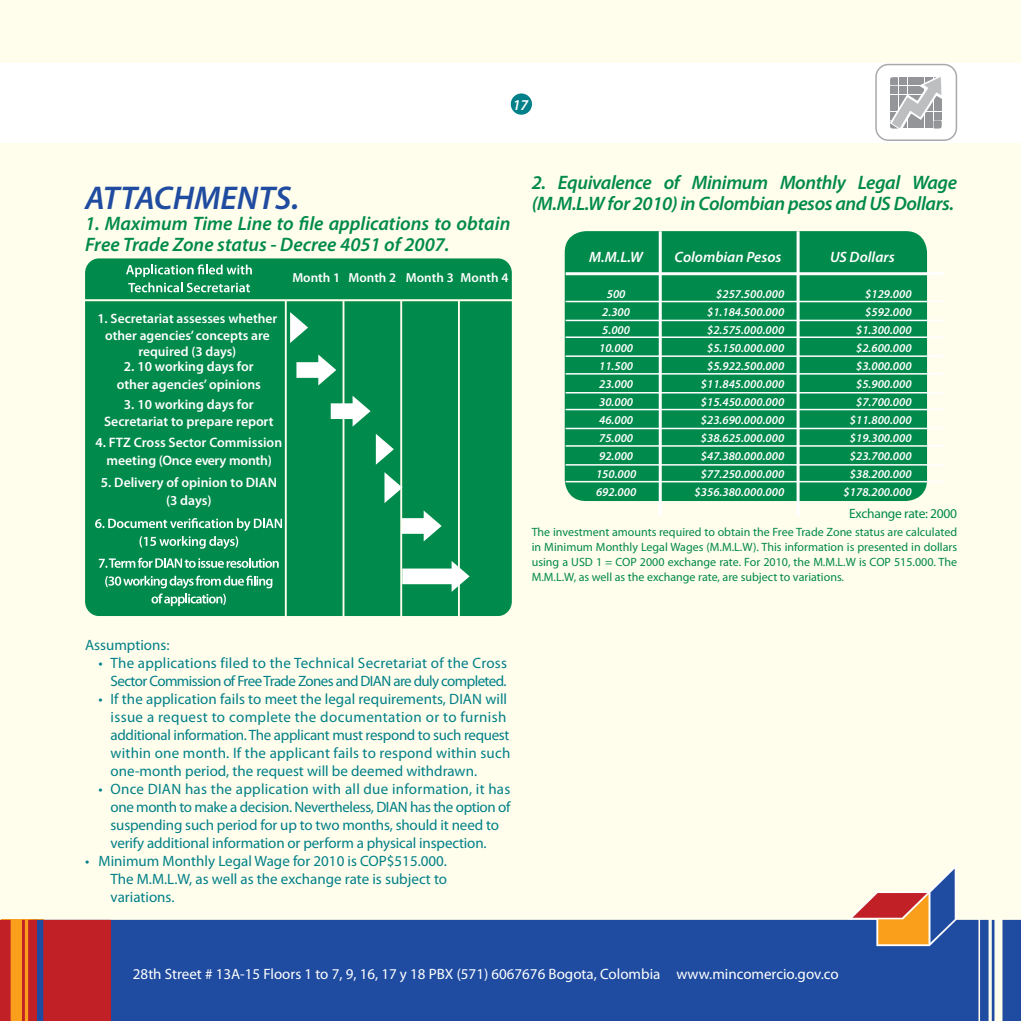
<style>
.page{position:relative;width:1021px;height:1021px;background:#fff}
.page>*{position:absolute;margin:0;border:0;box-sizing:border-box;transform-origin:0 0}
.t1{font:italic 600 33px "Myriad Pro";color:#1f4ba0}
.t2{font:italic 600 19.5px/21px "Myriad Pro";letter-spacing:-.015em;color:#008a4b}
.t3{font:15px/18px "Myriad Pro";color:#008088}
.t4{font:15px/18px "Myriad Pro";letter-spacing:-.025em;color:#008088;text-align:right}
.t5{font:15px "Myriad Pro";color:#fff}
.t6{font:italic 600 15px "Myriad Pro";color:#fff}
.t7{font:600 13.65px/17.9px "Myriad Pro";color:#fff;text-align:center}
.t8{font:600 13.5px/16.2px "Myriad Pro";color:#fff;text-align:center}
.t9{font:13.5px "Myriad Pro";letter-spacing:-.02em;color:#008a4b}
.t10{font:600 13.2px "Myriad Pro";color:#fff}
.t11{font:italic 600 12px/18px "Myriad Pro";color:#fff;text-align:right}
.t12{font:12px/15px "Myriad Pro";color:#00884a;text-align:justify}
</style>
<div class="page">
<div style="left:0;top:0;width:1020px;height:1020px;background:#fffdec"></div>
<div style="left:0;top:63px;width:1020px;height:80px;background:#fff"></div>
<div style="left:111px;top:919px;width:909px;height:101px;background:#1f4ba0"></div>
<svg style="left:0;top:919px;width:111px;height:101px;background:#be332c"></svg>
<hr style="left:0;top:920px;width:1px;height:100px;background:#c02026">
<svg style="left:848px;top:866px;width:108px;height:80px"></svg>
<div style="left:510px;top:93px;width:22px;height:22px;background:#008088;border-radius:50%"></div>
<div style="left:85px;top:258px;width:427px;height:358px;background:#008a4b"></div>
<svg style="left:126px;top:264px;width:126px;height:28px;background:#40a778"></svg>
<svg style="left:95px;top:518px;width:187px;height:31px;background:#2d9e6b"></svg>
<svg style="left:99px;top:558px;width:180px;height:10px;background:#60b58e"></svg>
<svg style="left:105px;top:575px;width:167px;height:31px;background:#30a06d"></svg>
<svg style="left:290px;top:312px;width:18px;height:31px"></svg>
<svg style="left:376px;top:434px;width:18px;height:30px"></svg>
<svg style="left:384px;top:472px;width:18px;height:31px"></svg>
<svg style="left:296px;top:354px;width:40px;height:31px"></svg>
<svg style="left:331px;top:395px;width:39px;height:31px"></svg>
<svg style="left:402px;top:510px;width:39px;height:31px"></svg>
<svg style="left:402px;top:561px;width:67px;height:31px;background:#84c6a8"></svg>
<svg style="left:890px;top:77px;width:52px;height:52px"></svg>
<div style="left:875px;top:64px;width:82px;height:77px;border:2px solid #a7a9ac;border-radius:12px"></div>
<div style="left:564px;top:231px;width:363px;height:270px;background:#008a4b;border-radius:21px"></div>
<hr style="left:565px;top:272px;width:378px;height:3px;background:#fff">
<hr style="left:658px;top:231px;width:3px;height:285px;background:#fff">
<hr style="left:796px;top:231px;width:3px;height:285px;background:#fff">
<hr style="left:565px;top:301px;width:378px;height:1px;background:#fff">
<hr style="left:565px;top:320px;width:378px;height:1px;background:#fff">
<hr style="left:565px;top:336px;width:378px;height:2px;background:#fff">
<hr style="left:565px;top:355px;width:378px;height:2px;background:#fff">
<hr style="left:565px;top:373px;width:378px;height:1px;background:#fff">
<hr style="left:565px;top:392px;width:378px;height:1px;background:#fff">
<hr style="left:565px;top:409px;width:378px;height:1px;background:#fff">
<hr style="left:565px;top:428px;width:378px;height:1px;background:#fff">
<hr style="left:565px;top:445px;width:378px;height:1px;background:#fff">
<hr style="left:565px;top:464px;width:378px;height:1px;background:#fff">
<hr style="left:565px;top:481px;width:378px;height:1px;background:#fff">
<p class="t6" style="left:513px;top:95px;width:17px">17</p>
<h1 class="t1" style="left:85px;top:177px;width:216px">ATTACHMENTS.</h1>
<h2 class="t2" style="left:85px;top:212px;width:427px">1. Maximum Time Line to file applications to obtain<br>Free Trade Zone status - Decree 4051 of 2007.</h2>
<p class="t10" style="left:292px;top:269px;width:218px">Month 1 Month 2 Month 3 Month 4</p>
<p class="t8" style="left:97px;top:310px;width:181px">1. Secretariat assesses whether other agencies’ concepts are required (3 days)</p>
<p class="t7" style="left:117px;top:357px;width:146px">2. 10 working days for other agencies’ opinions</p>
<p class="t7" style="left:104px;top:395px;width:171px">3. 10 working days for<br>Secretariat to prepare report</p>
<p class="t7" style="left:95px;top:433px;width:188px">4. FTZ Cross Sector Commission meeting (Once every month)</p>
<p class="t7" style="left:101px;top:473px;width:177px">5. Delivery of opinion to DIAN (3 days)</p>
<h2 class="t2" style="left:531px;top:171px;width:427px">2. Equivalence of Minimum Monthly Legal Wage (M.M.L.W for 2010) in Colombian pesos and US Dollars.</h2>
<p class="t6" style="left:589px;top:247px;width:55px">M.M.L.W</p>
<p class="t11" style="left:596px;top:284px;width:42px;text-align:center">500<br>2.300<br>5.000<br>10.000<br>11.500<br>23.000<br>30.000<br>46.000<br>75.000<br>92.000<br>150.000<br>692.000</p>
<p class="t6" style="left:674px;top:247px;width:108px">Colombian Pesos</p>
<p class="t11" style="left:694px;top:284px;width:91px">$257.500.000 $1.184.500.000 $2.575.000.000 $5.150.000.000 $5.922.500.000 $11.845.000.000 $15.450.000.000 $23.690.000.000 $38.625.000.000 $47.380.000.000 $77.250.000.000 $356.380.000.000</p>
<p class="t6" style="left:830px;top:247px;width:66px">US Dollars</p>
<p class="t11" style="left:843px;top:284px;width:69px">$129.000 $592.000 $1.300.000 $2.600.000 $3.000.000 $5.900.000 $7.700.000 $11.800.000 $19.300.000 $23.700.000 $38.200.000 $178.200.000</p>
<p class="t9" style="left:849px;top:505px;width:109px">Exchange rate: 2000</p>
<p class="t12" style="left:531px;top:524px;width:427px">The investment amounts required to obtain the Free Trade Zone status are calculated in Minimum Monthly Legal Wages (M.M.L.W). This information is presented in dollars using a USD 1 = COP 2000 exchange rate. For 2010, the M.M.L.W is COP 515.000. The M.M.L.W, as well as the exchange rate, are subject to variations.</p>
<p class="t3" style="left:85px;top:635px;width:86px">Assumptions:</p>
<p class="t4" style="left:99px;top:653px;width:410px">• The applications filed to the Technical Secretariat of the Cross<br>Sector Commission of Free Trade Zones and DIAN are duly completed.</p>
<p class="t3" style="left:110px;top:689px;width:401px;text-indent:-12px">• If the application fails to meet the legal requirements, DIAN will issue a request to complete the documentation or to furnish additional information. The applicant must respond to such request within one month. If the applicant fails to respond within such one-month period, the request will be deemed withdrawn.</p>
<p class="t3" style="left:110px;top:779px;width:401px;text-indent:-12px">• Once DIAN has the application with all due information, it has one month to make a decision. Nevertheless, DIAN has the option of suspending such period for up to two months, should it need to verify additional information or perform a physical inspection.</p>
<p class="t3" style="left:110px;top:851px;width:338px;text-align:justify;text-indent:-26px">• Minimum Monthly Legal Wage for 2010 is COP$515.000.<br>The M.M.L.W, as well as the exchange rate is subject to variations.</p>
<p class="t5" style="left:133px;top:965px;width:707px">28th Street # 13A-15 Floors 1 to 7, 9, 16, 17 y 18 PBX (571) 6067676 Bogota, Colombia www.mincomercio.gov.co</p>
</div>
